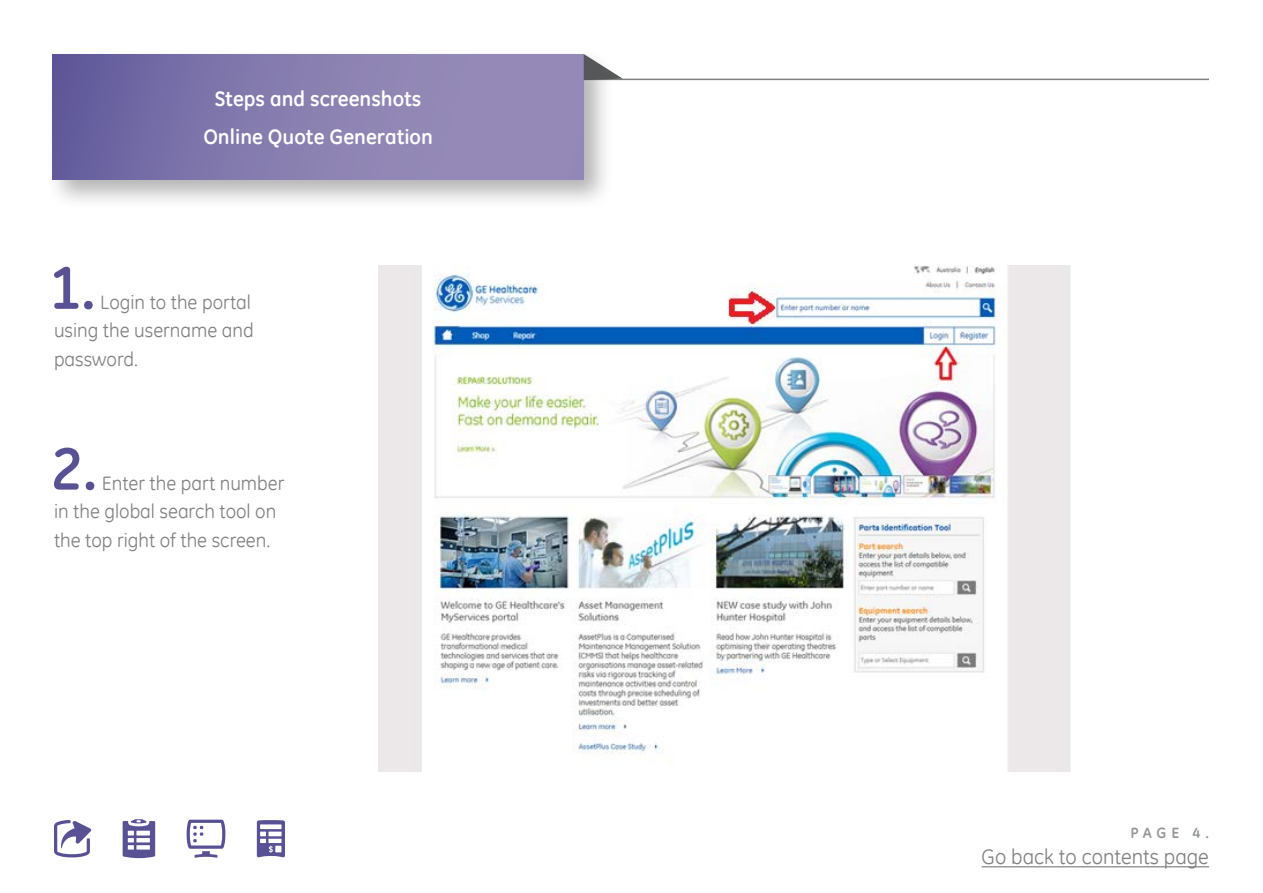
<style>
.page{position:relative;width:1263px;height:893px;background:#fff}
.page>*{position:absolute;margin:0;border:0;box-sizing:border-box;transform-origin:0 0}
.t1{font:700 60.9px "GE Inspira";color:#585194}
.contents{font:700 21px "GE Inspira";color:#fff}
.t2{font:21px "GE Inspira";color:#808082}
.contents-2{font:19.5px/28.5px "GE Inspira";color:#808082}
.t3{font:700 15px "GE Inspira";color:#939598}
</style>
<div class="page">
<svg style="left:54px;top:820px;width:37px;height:37px"></svg>
<svg style="left:123px;top:819px;width:32px;height:39px"></svg>
<svg style="left:257px;top:820px;width:28px;height:37px"></svg>
<svg style="left:187px;top:820px;width:38px;height:38px"></svg>
<hr style="left:981px;top:866px;width:228px;height:1px;background:#808082">
<hr style="left:54px;top:79px;width:1155px;height:1px;background:#808082">
<div style="left:46px;top:47px;width:568px;height:163px;background:#000;opacity:.3"></div>
<div style="left:53px;top:54px;width:531px;height:125px;background:linear-gradient(to right,#6a63a0,#a094bd)"></div>
<svg style="left:584px;top:54px;width:39px;height:26px"></svg>
<img style="left:379px;top:266px;width:692px;height:505px">
<p class="contents" style="left:215px;top:85px;width:208px">Steps and screenshots</p>
<p class="contents" style="left:203px;top:123px;width:231px">Online Quote Generation</p>
<p class="t1" style="left:49px;top:248px;width:48px">1.</p>
<p class="contents-2" style="left:54px;top:287px;width:201px;text-indent:46px">Login to the portal using the username and password.</p>
<p class="t1" style="left:50px;top:429px;width:48px">2.</p>
<p class="contents-2" style="left:54px;top:468px;width:232px;text-indent:48px">Enter the part number in the global search tool on the top right of the screen.</p>
<p class="t3" style="left:1130px;top:823px;width:80px">PAGE 4.</p>
<p class="t2" style="left:981px;top:843px;width:229px">Go back to contents page</p>
</div>
